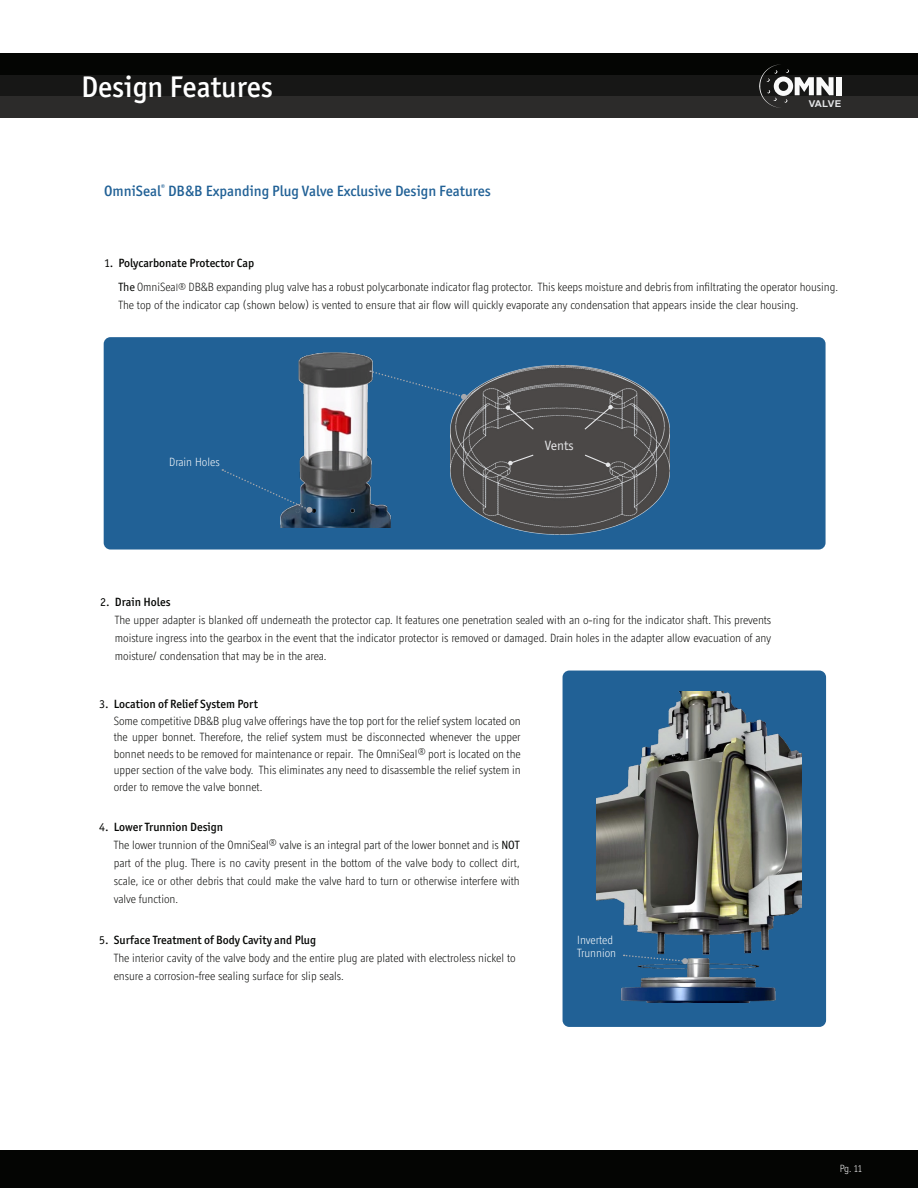
<style>
.page{position:relative;width:918px;height:1188px;background:#fff}
.page>*{position:absolute;margin:0;border:0;box-sizing:border-box;transform-origin:0 0}
.t1{font:500 30px "Officina Sans ITC Std";color:#fff}
.t2{font:500 15px "Officina Sans ITC Std";color:#216196}
.t3{font:13.5px "Officina Sans ITC Std";color:#e6e7e9}
.t4{font:300 12px/18px "Officina Display ITC Std";color:#040503}
.t5{font:300 12px "Officina Display ITC Std";color:#fff}
.t6{font:300 10.5px "Officina Display ITC Std";color:#fff}
.t7{font:700 9.45px "Arial";letter-spacing:-.01em;color:#e4e5e7;scale:1.05 1}
.s1{font-family:"Officina Sans ITC Std";font-weight:400}
.s2{font-family:"Officina Sans ITC Std";font-weight:500}
.s3{font-size:10.5px}
</style>
<div class="page">
<div style="left:0;top:1150px;width:918px;height:38px;background:#040503"></div>
<div style="left:0;top:53px;width:918px;height:22px;background:#040503"></div>
<div style="left:0;top:75px;width:918px;height:21px;background:#171716"></div>
<div style="left:0;top:96px;width:918px;height:22px;background:#2c2b2a"></div>
<div style="left:836px;top:77px;width:5px;height:18px;background:#fafafa"></div>
<svg style="left:759px;top:64px;width:75px;height:44px"></svg>
<div style="left:563px;top:671px;width:263px;height:356px;background:#216196;border-radius:7px"></div>
<div style="left:104px;top:337px;width:722px;height:213px;background:#216196;border-radius:7px"></div>
<img style="left:280px;top:352px;width:112px;height:175px">
<img style="left:450px;top:365px;width:219px;height:170px">
<svg style="left:370px;top:370px;width:97px;height:30px"></svg>
<svg style="left:222px;top:469px;width:90px;height:44px"></svg>
<img style="left:597px;top:691px;width:204px;height:312px">
<svg style="left:624px;top:954px;width:64px;height:10px"></svg>
<svg style="left:506px;top:405px;width:29px;height:26px"></svg>
<svg style="left:508px;top:454px;width:27px;height:11px"></svg>
<svg style="left:584px;top:454px;width:26px;height:13px"></svg>
<svg style="left:583px;top:405px;width:30px;height:26px"></svg>
<p class="t1" style="left:81px;top:69px;width:194px">Design Features</p>
<p class="t2" style="left:104px;top:182px;width:388px">OmniSeal<sup>®</sup> DB&amp;B Expanding Plug Valve Exclusive Design Features</p>
<p class="t7" style="left:809px;top:97px;width:32px">VALVE</p>
<p class="t4" style="left:118px;top:251px;width:721px;line-height:24px;text-indent:-14px"><span class="s1">1.</span> <span class="s2">Polycarbonate Protector Cap<br></span><span class="s1">The</span> OmniSea<span class="s3">l®</span> DB&amp;B expanding plug valve has a robust polycarbonate indicator flag protector. This keeps moisture and debris from infiltrating the operator housing.</p>
<p class="t4" style="left:118px;top:296px;width:681px">The top of the indicator cap (shown below) is vented to ensure that air flow will quickly evaporate any condensation that appears inside the clear housing.</p>
<p class="t5" style="left:169px;top:455px;width:52px">Drain Holes</p>
<p class="t3" style="left:545px;top:438px;width:31px">Vents</p>
<p class="t4" style="left:115px;top:592px;width:658px;text-indent:-14px"><span class="s1">2.</span> <span class="s2">Drain Holes<br></span>The upper adapter is blanked off underneath the protector cap. It features one penetration sealed with an o-ring for the indicator shaft. This prevents moisture ingress into the gearbox in the event that the indicator protector is removed or damaged. Drain holes in the adapter allow evacuation of any moisture/ condensation that may be in the area.</p>
<p class="t4" style="left:114px;top:696px;width:409px;line-height:16.5px;text-indent:-14px"><span class="s1">3.</span> <span class="s2">Location of Relief System Port<br></span>Some competitive DB&amp;B plug valve offerings have the top port for the relief system located on the upper bonnet. Therefore, the relief system must be disconnected whenever the upper bonnet needs to be removed for maintenance or repair. The OmniSeal<sup>®</sup> port is located on the upper section of the valve body. This eliminates any need to disassemble the relief system in order to remove the valve bonnet.</p>
<p class="t4" style="left:114px;top:818px;width:408px;text-indent:-14px"><span class="s1">4.</span> <span class="s2">Lower Trunnion Design<br></span>The lower trunnion of the OmniSeal<sup>®</sup> valve is an integral part of the lower bonnet and is <span class="s1">NOT </span>part of the plug. There is no cavity present in the bottom of the valve body to collect dirt, scale, ice or other debris that could make the valve hard to turn or otherwise interfere with valve function.</p>
<p class="t4" style="left:114px;top:931px;width:403px;text-indent:-14px"><span class="s1">5.</span> <span class="s2">Surface Treatment of Body Cavity and Plug<br></span>The interior cavity of the valve body and the entire plug are plated with electroless nickel to ensure a corrosion-free sealing surface for slip seals.</p>
<p class="t5" style="left:577px;top:933px;width:37px">Inverted</p>
<p class="t5" style="left:577px;top:946px;width:40px">Trunnion</p>
<p class="t6" style="left:840px;top:1163px;width:24px">Pg. 11</p>
</div>
